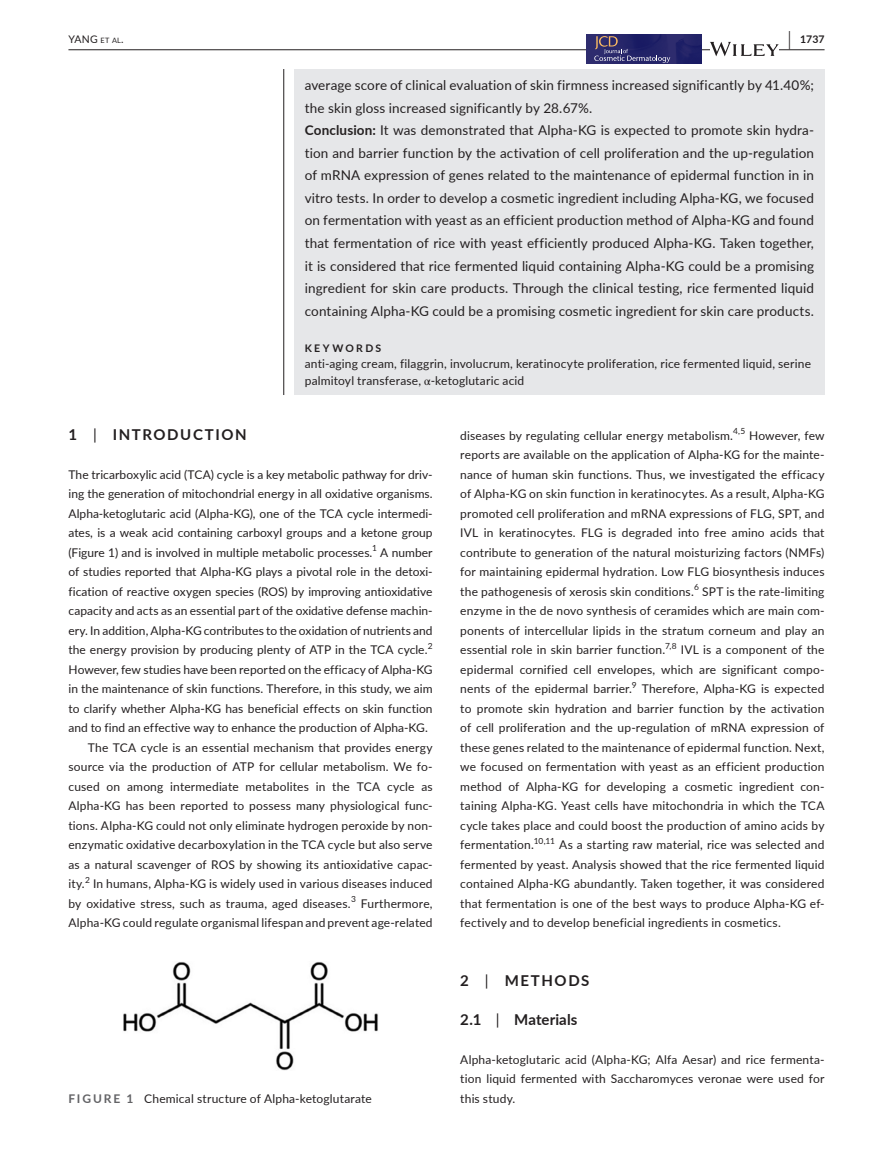
<style>
.page{position:relative;width:893px;height:1174px;background:#fff}
.page>*{position:absolute;margin:0;border:0;box-sizing:border-box;transform-origin:0 0}
.t1{font:700 15px "Lato";letter-spacing:.1em;color:#231f20}
.t2{font:700 15px "Lato";letter-spacing:.005em;color:#231f20}
.t3{font:13.5px/22.5px "Lato";letter-spacing:.01em;color:#231f20}
.t4{font:12px/19.5px "Lato";letter-spacing:.01em;color:#231f20;text-align:justify}
.t5{font:700 10.5px "Lato";letter-spacing:.215em;color:#231f20}
.t6{font:10.5px "Lato";color:#231f20}
.t7{font:8.4px "Lato";color:#231f20}
.s1{font-size:7.35px}
.s2{font-size:19.5px}
.s3{font-weight:700}
.s4{font-family:"STIX"}
.s5{font-weight:400}
.s6{font-weight:700;color:#636366}
</style>
<div class="page">
<hr style="left:68px;top:49px;width:756px;height:1px;background:#231f20">
<img style="left:587px;top:34px;width:114px;height:30px">
<svg style="left:594px;top:36px;width:76px;height:27px;background:#3c3a73"></svg>
<svg style="left:710px;top:42px;width:69px;height:14px"></svg>
<div style="left:294px;top:69px;width:530px;height:326px;background:#e6e7e9"></div>
<hr style="left:283px;top:69px;width:1px;height:326px;background:#231f20">
<img style="left:123px;top:962px;width:255px;height:108px">
<p class="t6" style="left:68px;top:31px;width:57px">YANG <span class="s1">et al</span>.</p>
<p class="t5" style="left:789px;top:31px;width:37px"><span class="s2">|</span> 1737</p>
<p class="t3" style="left:305px;top:74px;width:511px">average score of clinical evaluation of skin firmness increased significantly by 41.40%; the skin gloss increased significantly by 28.67%.<br><span class="s3">Conclusion:</span> It was demonstrated that Alpha-KG is expected to promote skin hydra&shy;tion and barrier function by the activation of cell proliferation and the up-regulation of mRNA expression of genes related to the maintenance of epidermal function in in vitro tests. In order to develop a cosmetic ingredient including Alpha-KG, we focused on fermentation with yeast as an efficient production method of Alpha-KG and found that fermentation of rice with yeast efficiently produced Alpha-KG. Taken together, it is considered that rice fermented liquid containing Alpha-KG could be a promising ingredient for skin care products. Through the clinical testing, rice fermented liquid containing Alpha-KG could be a promising cosmetic ingredient for skin care products.</p>
<p class="t5" style="left:305px;top:340px;width:78px">KEYWORDS</p>
<p class="t4" style="left:305px;top:355px;width:508px;line-height:16.5px">anti-aging cream, filaggrin, involucrum, keratinocyte proliferation, rice fermented liquid, serine palmitoyl transferase, <span class="s4">α</span>-ketoglutaric acid</p>
<p class="t1" style="left:68px;top:423px;width:180px">1 <span class="s5">|</span> INTRODUCTION</p>
<p class="t4" style="left:68px;top:464px;width:366px">The tricarboxylic acid (TCA) cycle is a key metabolic pathway for driv&shy;ing the generation of mitochondrial energy in all oxidative organisms.<br>Alpha-ketoglutaric acid (Alpha-KG), one of the TCA cycle intermedi&shy;ates, is a weak acid containing carboxyl groups and a ketone group (Figure 1) and is involved in multiple metabolic processes.</p>
<p class="t7" style="left:372px;top:542px;width:6px">1</p>
<p class="t4" style="left:68px;top:542px;width:366px;text-indent:312px">A number of studies reported that Alpha-KG plays a pivotal role in the detoxi&shy;fication of reactive oxygen species (ROS) by improving antioxidative capacity and acts as an essential part of the oxidative defense machin&shy;ery. In addition, Alpha-KG contributes to the oxidation of nutrients and the energy provision by producing plenty of ATP in the TCA cycle.</p>
<p class="t7" style="left:428px;top:640px;width:6px">2</p>
<p class="t4" style="left:68px;top:659px;width:366px">However, few studies have been reported on the efficacy of Alpha-KG</p>
<p class="t4" style="left:68px;top:678px;width:366px">in the maintenance of skin functions. Therefore, in this study, we aim</p>
<p class="t4" style="left:68px;top:698px;width:366px">to clarify whether Alpha-KG has beneficial effects on skin function</p>
<p class="t4" style="left:68px;top:717px;width:361px">and to find an effective way to enhance the production of Alpha-KG.</p>
<p class="t4" style="left:88px;top:737px;width:346px">The TCA cycle is an essential mechanism that provides energy</p>
<p class="t4" style="left:68px;top:756px;width:366px">source via the production of ATP for cellular metabolism. We fo-</p>
<p class="t4" style="left:68px;top:776px;width:366px">cused on among intermediate metabolites in the TCA cycle as</p>
<p class="t4" style="left:68px;top:795px;width:366px">Alpha-KG has been reported to possess many physiological func-</p>
<p class="t4" style="left:68px;top:815px;width:366px">tions. Alpha-KG could not only eliminate hydrogen peroxide by non-</p>
<p class="t4" style="left:68px;top:834px;width:366px">enzymatic oxidative decarboxylation in the TCA cycle but also serve</p>
<p class="t4" style="left:68px;top:854px;width:366px">as a natural scavenger of ROS by showing its antioxidative capac-</p>
<p class="t4" style="left:68px;top:873px;width:18px">ity.</p>
<p class="t7" style="left:85px;top:874px;width:6px">2</p>
<p class="t4" style="left:68px;top:873px;width:366px;text-indent:25px">In humans, Alpha-KG is widely used in various diseases induced by oxidative stress, such as trauma, aged diseases.</p>
<p class="t7" style="left:351px;top:893px;width:6px">3</p>
<p class="t4" style="left:68px;top:893px;width:366px;text-align:right">Furthermore,<br>Alpha-KG could regulate organismal lifespan and prevent age-related</p>
<p class="t4" style="left:68px;top:1088px;width:305px"><span class="s6">FIGURE 1</span> Chemical structure of Alpha-ketoglutarate</p>
<p class="t4" style="left:460px;top:425px;width:274px">diseases by regulating cellular energy metabolism.</p>
<p class="t7" style="left:733px;top:425px;width:14px">4,5</p>
<p class="t4" style="left:460px;top:425px;width:366px;text-indent:289px">However, few reports are available on the application of Alpha-KG for the mainte&shy;nance of human skin functions. Thus, we investigated the efficacy of Alpha-KG on skin function in keratinocytes. As a result, Alpha-KG promoted cell proliferation and mRNA expressions of FLG, SPT, and IVL in keratinocytes. FLG is degraded into free amino acids that contribute to generation of the natural moisturizing factors (NMFs) for maintaining epidermal hydration. Low FLG biosynthesis induces the pathogenesis of xerosis skin conditions.</p>
<p class="t7" style="left:694px;top:581px;width:6px">6</p>
<p class="t4" style="left:460px;top:581px;width:366px;text-indent:242px">SPT is the rate-limiting enzyme in the de novo synthesis of ceramides which are main com&shy;ponents of intercellular lipids in the stratum corneum and play an essential role in skin barrier function.</p>
<p class="t7" style="left:665px;top:640px;width:13px">7,8</p>
<p class="t4" style="left:460px;top:639px;width:366px;text-indent:221px">IVL is a component of the epidermal cornified cell envelopes, which are significant compo&shy;nents of the epidermal barrier.</p>
<p class="t7" style="left:632px;top:679px;width:6px">9</p>
<p class="t4" style="left:460px;top:678px;width:366px;text-indent:181px">Therefore, Alpha-KG is expected to promote skin hydration and barrier function by the activation of cell proliferation and the up-regulation of mRNA expression of these genes related to the maintenance of epidermal function. Next, we focused on fermentation with yeast as an efficient production method of Alpha-KG for developing a cosmetic ingredient con&shy;taining Alpha-KG. Yeast cells have mitochondria in which the TCA cycle takes place and could boost the production of amino acids by fermentation.</p>
<p class="t7" style="left:534px;top:835px;width:23px">10,11</p>
<p class="t4" style="left:460px;top:834px;width:366px;text-indent:99px">As a starting raw material, rice was selected and fermented by yeast. Analysis showed that the rice fermented liquid contained Alpha-KG abundantly. Taken together, it was considered that fermentation is one of the best ways to produce Alpha-KG ef&shy;fectively and to develop beneficial ingredients in cosmetics.</p>
<p class="t1" style="left:460px;top:969px;width:131px">2 <span class="s5">|</span> METHODS</p>
<p class="t2" style="left:460px;top:1008px;width:119px">2.1 <span class="s5">|</span> Materials</p>
<p class="t4" style="left:460px;top:1049px;width:366px">Alpha-ketoglutaric acid (Alpha-KG; Alfa Aesar) and rice fermenta&shy;tion liquid fermented with Saccharomyces veronae were used for this study.</p>
</div>
